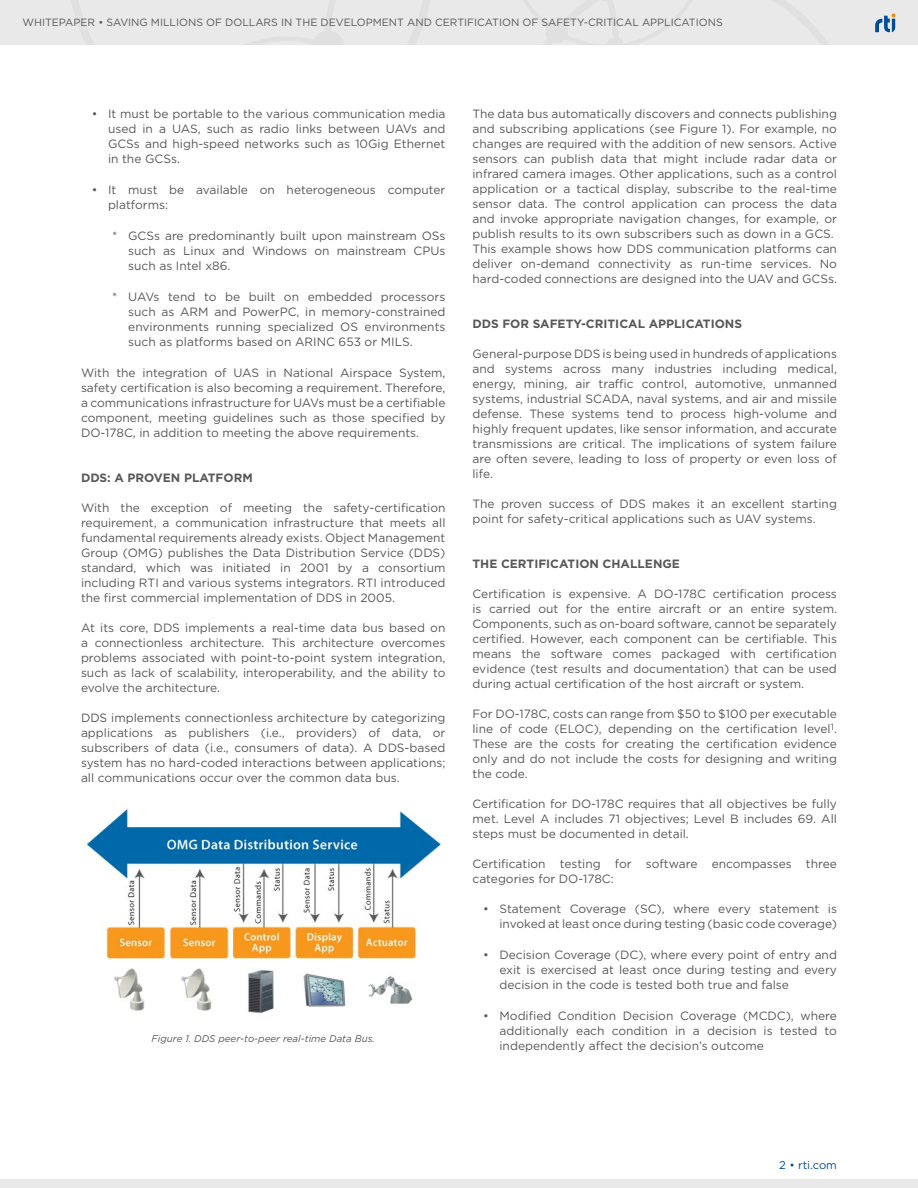
<style>
.page{position:relative;width:918px;height:1188px;background:#fff}
.page>*{position:absolute;margin:0;border:0;box-sizing:border-box;transform-origin:0 0}
.t1{font:12px/15px "Gotham";color:#585858;text-align:justify}
.t2{font:700 12px "Gotham";color:#585858}
.t3{font:11.25px "Gotham";color:#004c97}
.t4{font:10.5px "Gotham";color:#585858}
.t5{font:italic 9.75px "Gotham";color:#585858}
</style>
<div class="page">
<div style="left:0;top:1179px;width:918px;height:9px;background:#e9e9e9"></div>
<div style="left:0;top:0;width:918px;height:45px;background:#e9e9e9"></div>
<svg style="left:875px;top:13px;width:21px;height:20px"></svg>
<img style="left:87px;top:807px;width:354px;height:207px">
<p class="t4" style="left:22px;top:16px;width:242px">WHITEPAPER • Savi ng Mi llions of Dollars</p>
<p class="t4" style="left:281px;top:16px;width:23px">in the</p>
<p class="t4" style="left:321px;top:16px;width:54px">Developme</p>
<p class="t4" style="left:389px;top:16px;width:61px">nt and Certi</p>
<p class="t4" style="left:467px;top:16px;width:14px">ficati</p>
<p class="t4" style="left:502px;top:16px;width:101px">on of Safety-Critica</p>
<p class="t4" style="left:632px;top:16px;width:45px">l Applicati</p>
<p class="t4" style="left:699px;top:16px;width:24px">ons</p>
<p class="t1" style="left:108px;top:106px;width:339px;text-indent:-16px">• It must be portable to the various communication media used in a UAS, such as radio links between UAVs and GCSs and high-speed networks such as 10Gig Ethernet in the GCSs.</p>
<p class="t1" style="left:108px;top:182px;width:339px;text-indent:-16px">• It must be available on heterogeneous computer platforms:</p>
<p class="t1" style="left:128px;top:228px;width:319px;text-indent:-16px">* GCSs are predominantly built upon mainstream OSs such as Linux and Windows on mainstream CPUs such as Intel x86.</p>
<p class="t1" style="left:128px;top:289px;width:319px;text-indent:-16px">* UAVs tend to be built on embedded processors such as ARM and PowerPC, in memory-constrained environments running specialized OS environments such as platforms based on ARINC 653 or MILS.</p>
<p class="t1" style="left:81px;top:365px;width:366px">With the integration of UAS in National Airspace System, safety certification is also becoming a requirement. Therefore, a communications infrastructure for UAVs must be a certifiable component, meeting guidelines such as those specified by DO-178C, in addition to meeting the above requirements.</p>
<p class="t2" style="left:81px;top:470px;width:173px">DDS: A PROVEN PLATFORM</p>
<p class="t1" style="left:81px;top:500px;width:366px">With the exception of meeting the safety-certification requirement, a communication infrastructure that meets all fundamental requirements already exists. Object Management Group (OMG) publishes the Data Distribution Service (DDS) standard, which was initiated in 2001 by a consortium including RTI and various systems integrators. RTI introduced the first commercial implementation of DDS in 2005.</p>
<p class="t1" style="left:81px;top:620px;width:366px">At its core, DDS implements a real-time data bus based on a connectionless architecture. This architecture overcomes problems associated with point-to-point system integration, such as lack of scalability, interoperability, and the ability to evolve the architecture.</p>
<p class="t1" style="left:81px;top:710px;width:366px">DDS implements connectionless architecture by categorizing applications as publishers (i.e., providers) of data, or subscribers of data (i.e., consumers of data). A DDS-based system has no hard-coded interactions between applications; all communications occur over the common data bus.</p>
<p class="t5" style="left:151px;top:1032px;width:225px">Figure 1. DDS peer-to-peer real-time Data Bus.</p>
<p class="t1" style="left:472px;top:106px;width:366px;text-align:left">The data bus automatically discovers and connects publishing and subscribing applications (see Figure 1). For example, no changes are required with the addition of new sensors. Active sensors can publish data that might include radar data or infrared camera images. Other applications, such as a control application or a tactical display, subscribe to the real-time sensor data. The control application can process the data and invoke appropriate navigation changes, for example, or publish results to its own subscribers such as down in a GCS.<br>This example shows how DDS communication platforms can deliver on-demand connectivity as run-time services. No hard-coded connections are designed into the UAV and GCSs.</p>
<p class="t2" style="left:472px;top:315px;width:270px">DDS FOR SAFETY-CRITICAL APPLICATIONS</p>
<p class="t1" style="left:472px;top:346px;width:366px">General-purpose DDS is being used in hundreds of applications and systems across many industries including medical, energy, mining, air traffic control, automotive, unmanned systems, industrial SCADA, naval systems, and air and missile defense. These systems tend to process high-volume and highly frequent updates, like sensor information, and accurate transmissions are critical. The implications of system failure are often severe, leading to loss of property or even loss of life.</p>
<p class="t1" style="left:472px;top:496px;width:366px">The proven success of DDS makes it an excellent starting point for safety-critical applications such as UAV systems.</p>
<p class="t2" style="left:472px;top:555px;width:207px">THE CERTIFICATION CHALLENGE</p>
<p class="t1" style="left:472px;top:586px;width:366px">Certification is expensive. A DO-178C certification process is carried out for the entire aircraft or an entire system.<br>Components, such as on-board software, cannot be separately certified. However, each component can be certifiable. This means the software comes packaged with certification evidence (test results and documentation) that can be used during actual certification of the host aircraft or system.</p>
<p class="t1" style="left:472px;top:706px;width:366px">For DO-178C, costs can range from $50 to $100 per executable line of code (ELOC), depending on the certification level<sup>1</sup>.<br>These are the costs for creating the certification evidence only and do not include the costs for designing and writing the code.</p>
<p class="t1" style="left:472px;top:796px;width:366px">Certification for DO-178C requires that all objectives be fully met. Level A includes 71 objectives; Level B includes 69. All steps must be documented in detail.</p>
<p class="t1" style="left:472px;top:856px;width:366px">Certification testing for software encompasses three categories for DO-178C:</p>
<p class="t1" style="left:483px;top:901px;width:355px;text-align:right">• Statement Coverage (SC), where every statement is invoked at least once during testing (basic code coverage)</p>
<p class="t1" style="left:500px;top:947px;width:339px;text-indent:-16px">• Decision Coverage (DC), where every point of entry and exit is exercised at least once during testing and every decision in the code is tested both true and false</p>
<p class="t1" style="left:500px;top:1008px;width:339px;text-indent:-16px">• Modified Condition Decision Coverage (MCDC), where additionally each condition in a decision is tested to independently affect the decision’s outcome</p>
<p class="t3" style="left:779px;top:1158px;width:59px">2 • rti.com</p>
</div>
